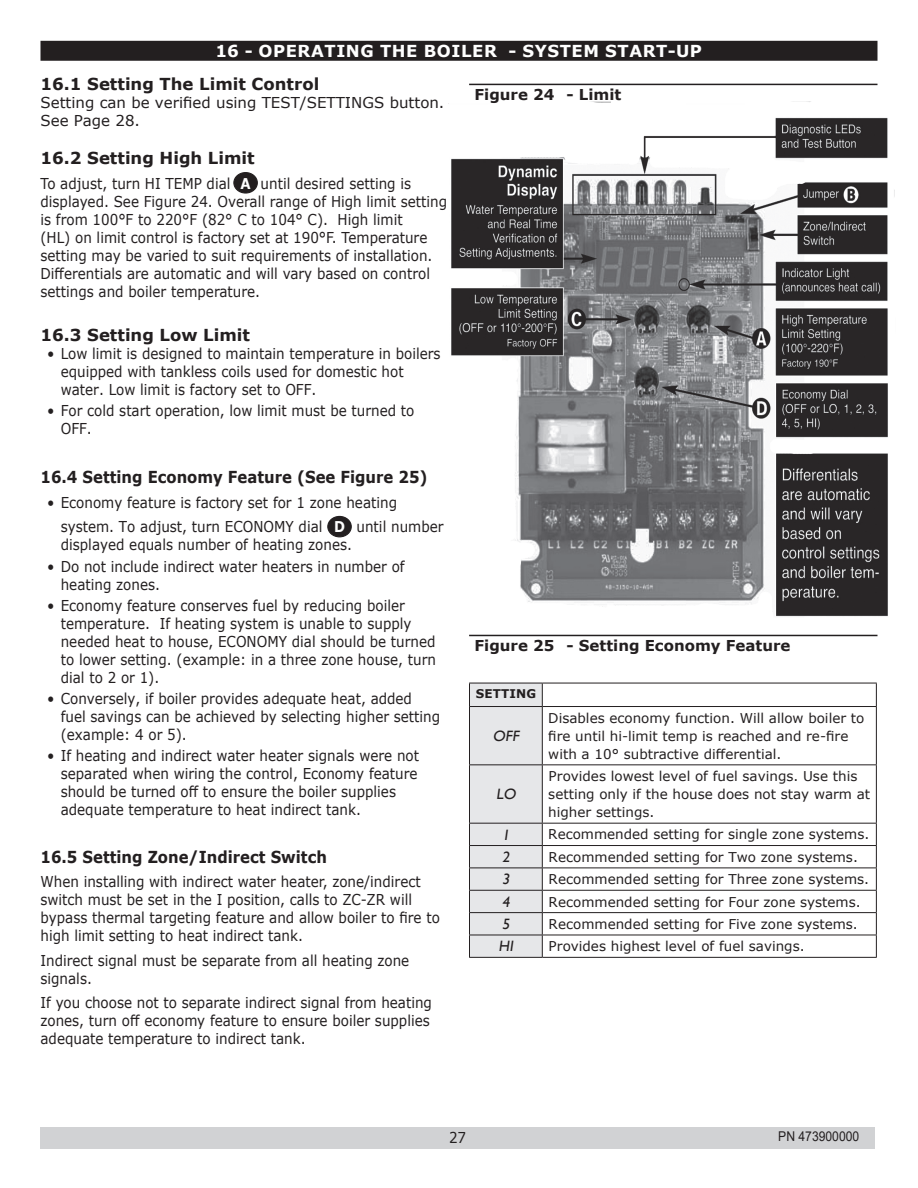
<style>
.page{position:relative;width:918px;height:1188px;background:#fff}
.page>*{position:absolute;margin:0;border:0;box-sizing:border-box;transform-origin:0 0}
.t1{font:700 16.5px "Verdana";color:#231f20;scale:.9 1}
.t2{font:700 16.5px "Verdana";color:#231f20}
.New_Section_for_TOC{font:700 16.5px "Verdana";letter-spacing:.035em;color:#fff}
.t3{font:15px/18px "Verdana";color:#231f20;scale:.9 1}
.t4{font:15px/18px "Verdana";color:#231f20}
.t5{font:700 15px "Verdana";color:#231f20}
.t6{font:15px "Gill Sans";color:#231f20}
.t7{font:700 14.85px "Verdana";color:#fff;scale:.89 1}
.t8{font:13.5px/18px "Verdana";color:#231f20}
.t9{font:13.5px "Arial";color:#231f20;scale:.9 1}
.t10{font:700 12px "Verdana";letter-spacing:.01em;color:#231f20}
</style>
<div class="page">
<div style="left:40px;top:1127px;width:835px;height:22px;background:#d1d2d4"></div>
<hr style="left:469px;top:84px;width:409px;height:1px;background:#231f20">
<div style="left:41px;top:42px;width:836px;height:18px;background:#231f20"></div>
<div style="left:40px;top:41px;width:838px;height:20px;border:2px solid #231f20"></div>
<div style="left:234px;top:173px;width:23px;height:20px;background:#231f20;border-radius:50%"></div>
<div style="left:233px;top:172px;width:25px;height:22px;border:1px solid #231f20;border-radius:50%"></div>
<div style="left:328px;top:516px;width:23px;height:21px;background:#231f20;border-radius:50%"></div>
<div style="left:327px;top:516px;width:25px;height:21px;border:1px solid #231f20;border-radius:50%"></div>
<hr style="left:469px;top:635px;width:409px;height:1px;background:#231f20">
<img style="left:451px;top:101px;width:444px;height:516px">
<hr style="left:542px;top:683px;width:335px;height:1px;background:#231f20">
<svg style="left:876px;top:683px;width:1px;height:23px"></svg>
<hr style="left:542px;top:706px;width:335px;height:1px;background:#231f20">
<hr style="left:876px;top:707px;width:1px;height:57px;background:#231f20">
<hr style="left:542px;top:764px;width:335px;height:1px;background:#231f20">
<hr style="left:876px;top:765px;width:1px;height:58px;background:#231f20">
<hr style="left:542px;top:823px;width:335px;height:1px;background:#231f20">
<hr style="left:542px;top:845px;width:335px;height:1px;background:#231f20">
<hr style="left:542px;top:868px;width:335px;height:1px;background:#231f20">
<hr style="left:542px;top:890px;width:335px;height:1px;background:#231f20">
<hr style="left:542px;top:912px;width:335px;height:1px;background:#231f20">
<hr style="left:542px;top:935px;width:335px;height:1px;background:#231f20">
<svg style="left:469px;top:683px;width:74px;height:274px"></svg>
<svg style="left:876px;top:824px;width:1px;height:133px"></svg>
<hr style="left:469px;top:957px;width:73px;height:1px;background:#231f20">
<hr style="left:542px;top:957px;width:335px;height:1px;background:#231f20">
<p class="New_Section_for_TOC" style="left:216px;top:39px;width:488px">16 - OPERATING THE BOILER - SYSTEM START-UP</p>
<p class="t2" style="left:40px;top:73px;width:280px">16.1 Setting The Limit Control</p>
<p class="t4" style="left:40px;top:94px;width:405px">Setting can be verified using TEST/SETTINGS button.<br>See Page 28.</p>
<p class="t2" style="left:40px;top:146px;width:216px">16.2 Setting High Limit</p>
<p class="t3" style="left:40px;top:174px;width:213px">To adjust, turn HI TEMP dial</p>
<p class="t7" style="left:240px;top:173px;width:13px">A</p>
<p class="t5" style="left:475px;top:84px;width:148px">Figure 24 - Limit</p>
<p class="t3" style="left:40px;top:174px;width:453px;text-indent:220px">until desired setting is displayed. See Figure 24. Overall range of High limit setting is from 100°F to 220°F (82° C to 104° C). High limit<br>(HL) on limit control is factory set at 190°F. Temperature setting may be varied to suit requirements of installation.<br>Differentials are automatic and will vary based on control settings and boiler temperature.</p>
<p class="t2" style="left:40px;top:323px;width:211px">16.3 Setting Low Limit</p>
<p class="t3" style="left:61px;top:344px;width:424px;text-indent:-14px">• Low limit is designed to maintain temperature in boilers equipped with tankless coils used for domestic hot water. Low limit is factory set to OFF.</p>
<p class="t3" style="left:61px;top:401px;width:394px;text-indent:-14px">• For cold start operation, low limit must be turned to<br>OFF.</p>
<p class="t1" style="left:40px;top:466px;width:432px">16.4 Setting Economy Feature (See Figure 25)</p>
<p class="t3" style="left:61px;top:490px;width:375px;line-height:24.6px;text-indent:-14px">• Economy feature is factory set for 1 zone heating system. To adjust, turn ECONOMY dial</p>
<p class="t7" style="left:334px;top:517px;width:14px">D</p>
<p class="t3" style="left:357px;top:518px;width:98px">until number</p>
<p class="t3" style="left:61px;top:536px;width:325px">displayed equals number of heating zones.</p>
<p class="t3" style="left:61px;top:557px;width:384px;text-indent:-14px">• Do not include indirect water heaters in number of heating zones.</p>
<p class="t3" style="left:61px;top:596px;width:419px;text-indent:-14px">• Economy feature conserves fuel by reducing boiler temperature. If heating system is unable to supply needed heat to house, ECONOMY dial should be turned to lower setting. (example: in a three zone house, turn dial to 2 or 1).</p>
<p class="t3" style="left:61px;top:690px;width:423px;text-indent:-14px">• Conversely, if boiler provides adequate heat, added fuel savings can be achieved by selecting higher setting (example: 4 or 5).</p>
<p class="t3" style="left:61px;top:747px;width:400px;text-indent:-14px">• If heating and indirect water heater signals were not separated when wiring the control, Economy feature should be turned off to ensure the boiler supplies adequate temperature to heat indirect tank.</p>
<p class="t1" style="left:40px;top:845px;width:320px">16.5 Setting Zone/Indirect Switch</p>
<p class="t3" style="left:40px;top:873px;width:445px">When installing with indirect water heater, zone/indirect switch must be set in the I position, calls to ZC-ZR will bypass thermal targeting feature and allow boiler to fire to high limit setting to heat indirect tank.</p>
<p class="t3" style="left:40px;top:951px;width:411px">Indirect signal must be separate from all heating zone signals.</p>
<p class="t3" style="left:40px;top:994px;width:437px">If you choose not to separate indirect signal from heating zones, turn off economy feature to ensure boiler supplies adequate temperature to indirect tank.</p>
<p class="t5" style="left:475px;top:635px;width:317px">Figure 25 - Setting Economy Feature</p>
<p class="t10" style="left:476px;top:685px;width:62px">SETTING</p>
<p class="t6" style="left:493px;top:727px;width:30px">OFF</p>
<p class="t8" style="left:548px;top:709px;width:318px">Disables economy function. Will allow boiler to fire until hi-limit temp is reached and re-fire with a 10° subtractive differential.</p>
<p class="t8" style="left:548px;top:767px;width:323px">Provides lowest level of fuel savings. Use this setting only if the house does not stay warm at higher settings.</p>
<p class="t6" style="left:496px;top:785px;width:24px">LO</p>
<p class="t6" style="left:502px;top:826px;width:12px">1</p>
<p class="t8" style="left:548px;top:825px;width:323px">Recommended setting for single zone systems.</p>
<p class="t6" style="left:502px;top:848px;width:12px">2</p>
<p class="t8" style="left:549px;top:848px;width:311px">Recommended setting for Two zone systems.</p>
<p class="t6" style="left:502px;top:870px;width:12px">3</p>
<p class="t8" style="left:549px;top:870px;width:322px">Recommended setting for Three zone systems.</p>
<p class="t6" style="left:502px;top:893px;width:12px">4</p>
<p class="t8" style="left:549px;top:893px;width:314px">Recommended setting for Four zone systems.</p>
<p class="t6" style="left:502px;top:915px;width:12px">5</p>
<p class="t8" style="left:549px;top:915px;width:311px">Recommended setting for Five zone systems.</p>
<p class="t6" style="left:499px;top:938px;width:19px">HI</p>
<p class="t8" style="left:549px;top:937px;width:258px">Provides highest level of fuel savings.</p>
<p class="t3" style="left:449px;top:1129px;width:21px">27</p>
<p class="t9" style="left:778px;top:1127px;width:92px">PN 473900000</p>
</div>
